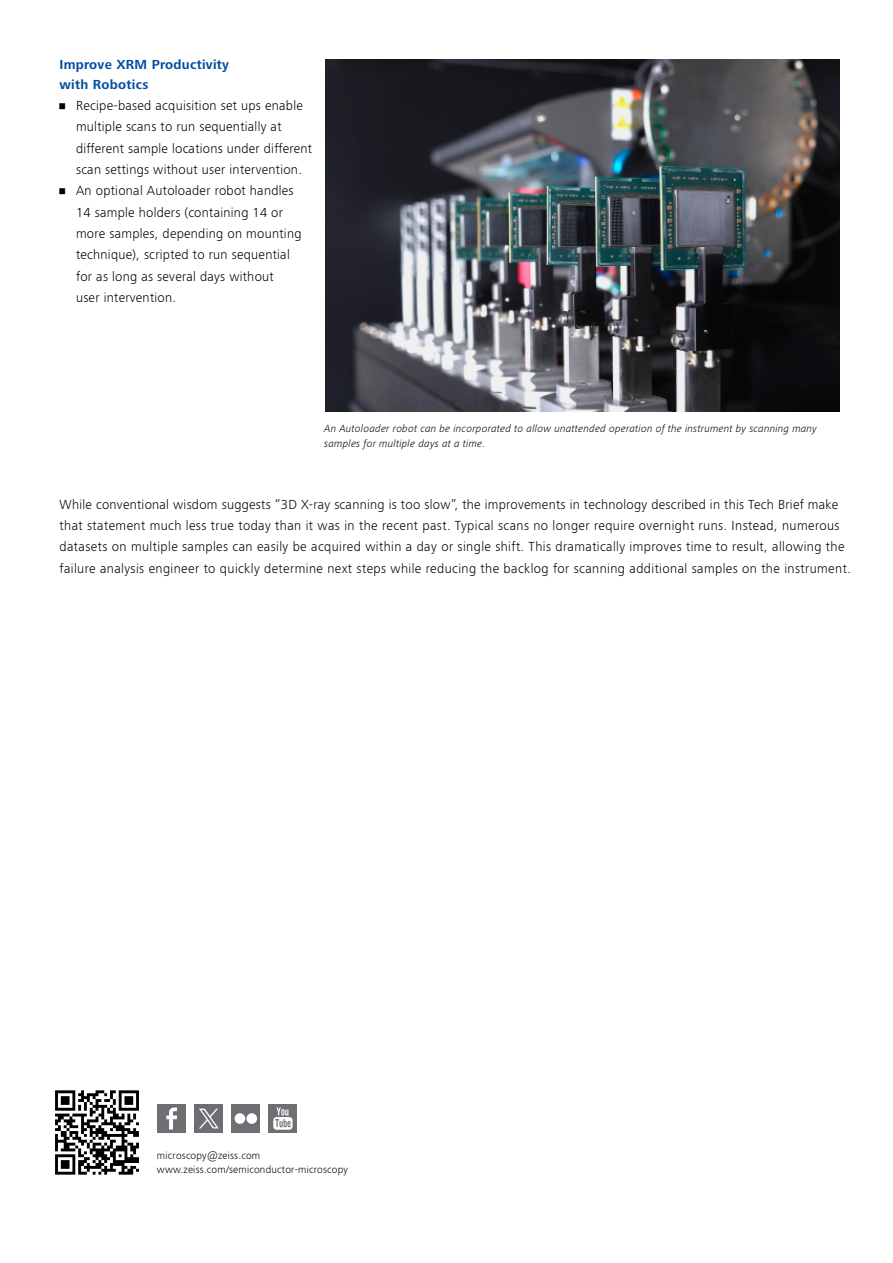
<style>
.page{position:relative;width:893px;height:1263px;background:#fff}
.page>*{position:absolute;margin:0;border:0;box-sizing:border-box;transform-origin:0 0}
.t1{font:300 13.5px/21.3px "ZEISS Frutiger Next W1 G";letter-spacing:.02em;color:#000}
.t2{font:700 13.5px/19.5px "ZEISS Frutiger Next W1 G";letter-spacing:.02em;color:#034ea2}
.t3{font:italic 300 10.5px/15px "ZEISS Frutiger Next W1 G";letter-spacing:.02em;color:#000}
.t4{font:300 10.5px/14.1px "ZEISS Frutiger Next W1 G";letter-spacing:.02em;color:#000}
</style>
<div class="page">
<img style="left:325px;top:60px;width:514px;height:352px">
<div style="left:158px;top:1104px;width:28px;height:28px;background:#6e6f72"></div>
<svg style="left:166px;top:1107px;width:11px;height:22px"></svg>
<div style="left:232px;top:1104px;width:28px;height:28px;background:#6e6f72"></div>
<div style="left:235px;top:1113px;width:10px;height:11px;background:#fff;border-radius:50%"></div>
<div style="left:246px;top:1113px;width:11px;height:11px;background:#fff;border-radius:50%"></div>
<div style="left:269px;top:1104px;width:28px;height:28px;background:#6e6f72"></div>
<svg style="left:273px;top:1107px;width:19px;height:23px"></svg>
<img style="left:55px;top:1090px;width:84px;height:85px">
<div style="left:195px;top:1104px;width:28px;height:28px;background:#6d6e71"></div>
<svg style="left:199px;top:1108px;width:20px;height:20px"></svg>
<p class="t2" style="left:60px;top:55px;width:171px">Improve XRM Productivity with Robotics</p>
<p class="t1" style="left:76px;top:94px;width:238px;text-indent:-16px">• Recipe-based acquisition set ups enable multiple scans to run sequentially at different sample locations under different scan settings without user intervention.</p>
<p class="t1" style="left:76px;top:179px;width:227px;text-indent:-16px">• An optional Autoloader robot handles 14 sample holders (containing 14 or more samples, depending on mounting technique), scripted to run sequential for as long as several days without<br>user intervention.</p>
<p class="t3" style="left:324px;top:421px;width:494px">An Autoloader robot can be incorporated to allow unattended operation of the instrument by scanning many samples for multiple days at a time.</p>
<p class="t1" style="left:60px;top:493px;width:793px">While conventional wisdom suggests “3D X-ray scanning is too slow”, the improvements in technology described in this Tech Brief make that statement much less true today than it was in the recent past. Typical scans no longer require overnight runs. Instead, numerous datasets on multiple samples can easily be acquired within a day or single shift. This dramatically improves time to result, allowing the failure analysis engineer to quickly determine next steps while reducing the backlog for scanning additional samples on the instrument.</p>
<p class="t4" style="left:157px;top:1148px;width:193px">microscopy@zeiss.com www.zeiss.com/semiconductor-microscopy</p>
</div>
